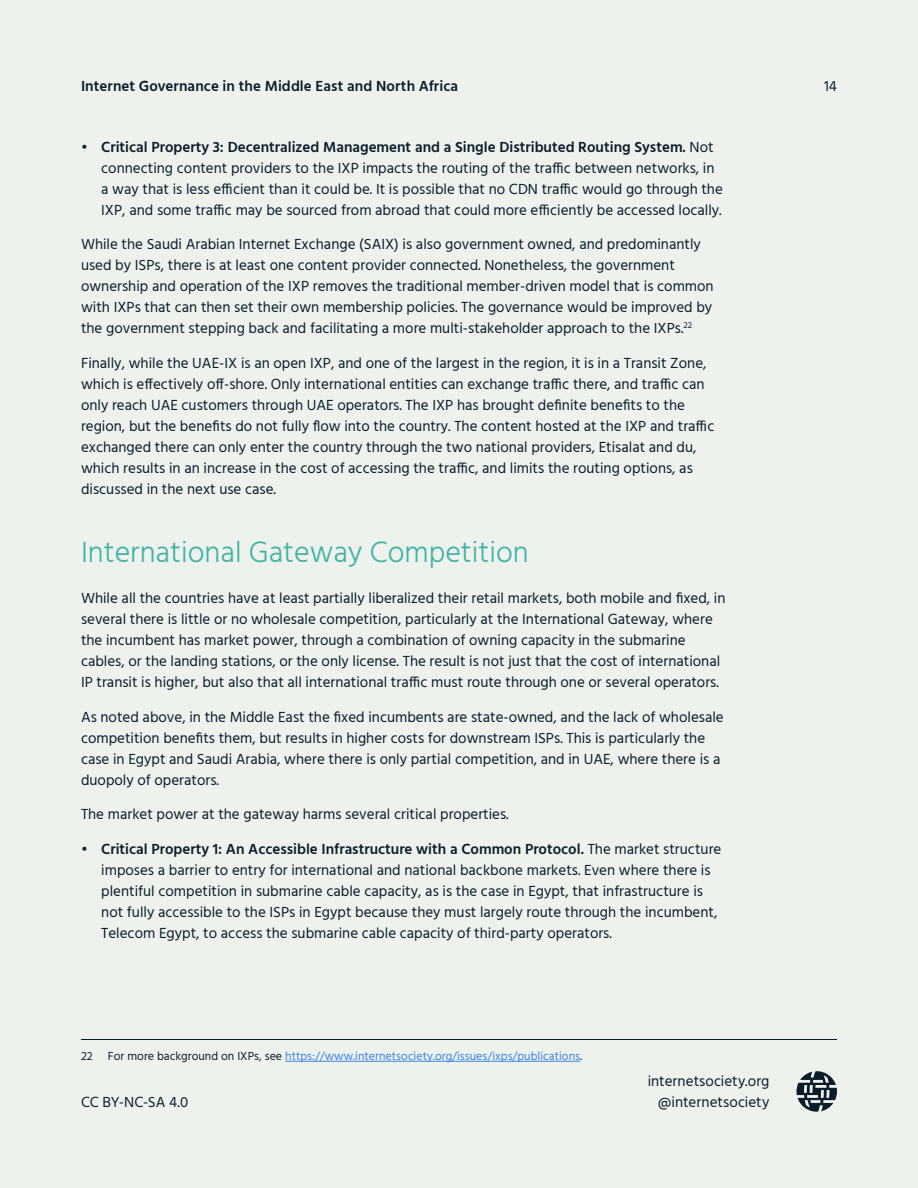
<style>
.page{position:relative;width:918px;height:1188px;background:#eef2ec}
.page>*{position:absolute;margin:0;border:0;box-sizing:border-box;transform-origin:0 0}
.Section_Heading{font:300 30px "Hind";color:#40b2a4}
.t1{font:15px/21px "Hind";color:#0c1c2c}
.t2{font:600 15px "Hind";letter-spacing:.005em;color:#0c1c2c}
.Footnote{font:12px "Hind";color:#3a82e4}
.Footnote-2{font:12px "Hind";color:#0c1c2c}
.s1{font-weight:600}
.s2{color:#0c1c2c}
</style>
<div class="page">
<hr style="left:81px;top:1039px;width:756px;height:1px;background:#0c1c2c">
<hr style="left:285px;top:1061px;width:295px;height:1px;background:#3a82e4">
<svg style="left:796px;top:1071px;width:41px;height:41px"></svg>
<p class="t2" style="left:81px;top:76px;width:379px">Internet Governance in the Middle East and North Africa</p>
<p class="t1" style="left:824px;top:76px;width:14px">14</p>
<p class="t1" style="left:101px;top:137px;width:623px;text-indent:-20px">• <span class="s1">Critical Property 3: Decentralized Management and a Single Distributed Routing System.</span> Not connecting content providers to the IXP impacts the routing of the traffic between networks, in a way that is less efficient than it could be. It is possible that no CDN traffic would go through the IXP, and some traffic may be sourced from abroad that could more efficiently be accessed locally.</p>
<p class="t1" style="left:81px;top:235px;width:634px">While the Saudi Arabian Internet Exchange (SAIX) is also government owned, and predominantly used by ISPs, there is at least one content provider connected. Nonetheless, the government ownership and operation of the IXP removes the traditional member-driven model that is common with IXPs that can then set their own membership policies. The governance would be improved by the government stepping back and facilitating a more multi-stakeholder approach to the IXPs.<sup>22</sup></p>
<p class="t1" style="left:81px;top:353px;width:635px">Finally, while the UAE-IX is an open IXP, and one of the largest in the region, it is in a Transit Zone, which is effectively off-shore. Only international entities can exchange traffic there, and traffic can only reach UAE customers through UAE operators. The IXP has brought definite benefits to the region, but the benefits do not fully flow into the country. The content hosted at the IXP and traffic exchanged there can only enter the country through the two national providers, Etisalat and du, which results in an increase in the cost of accessing the traffic, and limits the routing options, as discussed in the next use case.</p>
<p class="Section_Heading" style="left:81px;top:532px;width:449px">International Gateway Competition</p>
<p class="t1" style="left:81px;top:589px;width:646px">While all the countries have at least partially liberalized their retail markets, both mobile and fixed, in several there is little or no wholesale competition, particularly at the International Gateway, where the incumbent has market power, through a combination of owning capacity in the submarine cables, or the landing stations, or the only license. The result is not just that the cost of international IP transit is higher, but also that all international traffic must route through one or several operators.</p>
<p class="t1" style="left:81px;top:707px;width:644px">As noted above, in the Middle East the fixed incumbents are state-owned, and the lack of wholesale competition benefits them, but results in higher costs for downstream ISPs. This is particularly the case in Egypt and Saudi Arabia, where there is only partial competition, and in UAE, where there is a duopoly of operators.</p>
<p class="t1" style="left:81px;top:805px;width:429px">The market power at the gateway harms several critical properties.</p>
<p class="t1" style="left:101px;top:839px;width:622px;text-indent:-20px">• <span class="s1">Critical Property 1: An Accessible Infrastructure with a Common Protocol.</span> The market structure imposes a barrier to entry for international and national backbone markets. Even where there is plentiful competition in submarine cable capacity, as is the case in Egypt, that infrastructure is not fully accessible to the ISPs in Egypt because they must largely route through the incumbent, Telecom Egypt, to access the submarine cable capacity of third-party operators.</p>
<p class="Footnote-2" style="left:81px;top:1048px;width:13px">22</p>
<p class="Footnote" style="left:108px;top:1048px;width:476px"><span class="s2">For more background on IXPs, see</span> https://www.internetsociety.org/issues/ixps/publications<span class="s2">.</span></p>
<p class="t1" style="left:81px;top:1092px;width:109px">CC BY-NC-SA 4.0</p>
<p class="t1" style="left:648px;top:1071px;width:123px;text-align:right">internetsociety.org @internetsociety</p>
</div>
